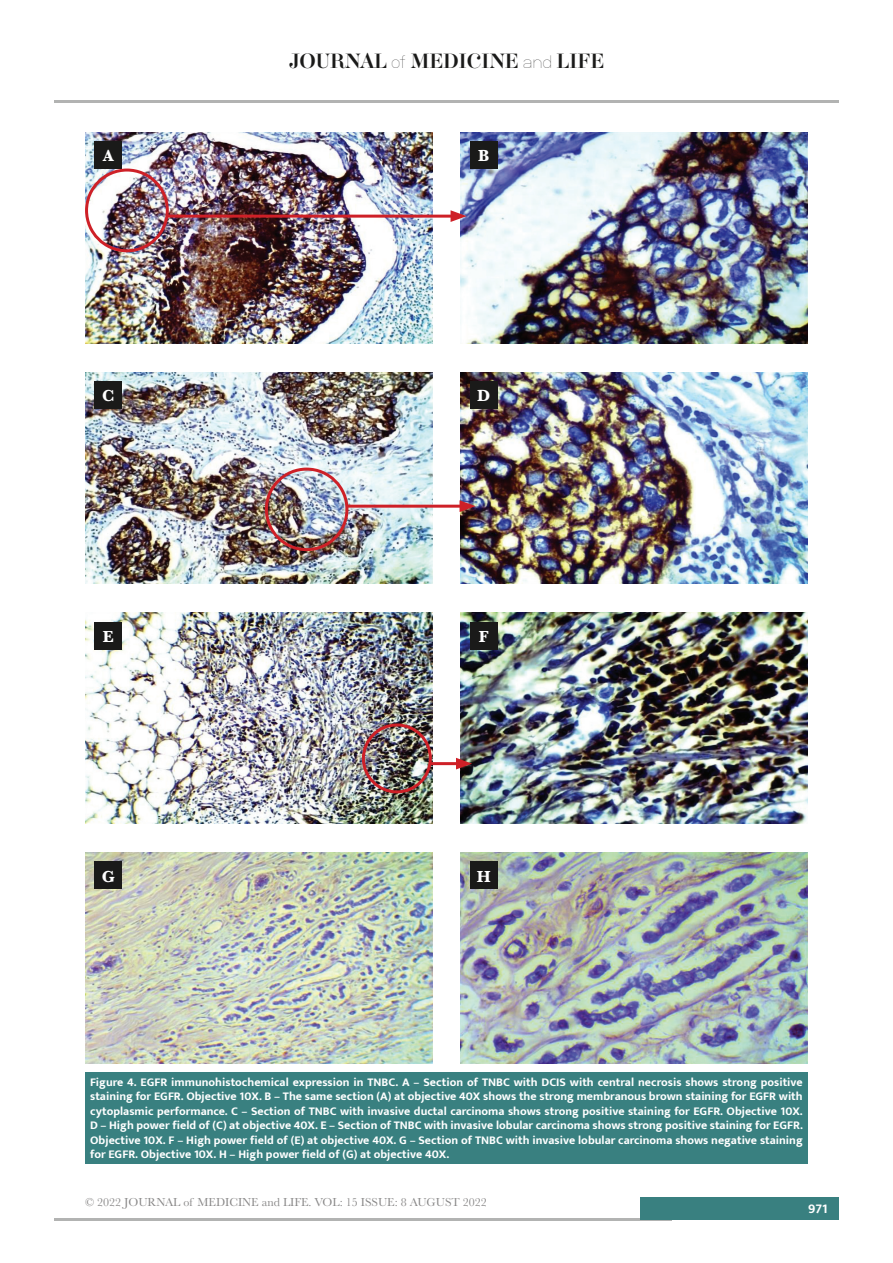
<style>
.page{position:relative;width:893px;height:1263px;background:#fff}
.page>*{position:absolute;margin:0;border:0;box-sizing:border-box;transform-origin:0 0}
.t1{font:18px "Aker Brygge Display";color:#1a1a19}
.t2{font:700 16.65px "Baskerville";color:#fff}
.t3{font:700 13.5px "Mukta";color:#fff}
.legenda_tabel{font:700 12px/14.4px "Mukta";color:#fff;text-align:justify}
.t4{font:12px "Baskerville";color:#888787}
.s1{font-family:"Neubau Grotesk Lei"}
</style>
<div class="page">
<hr style="left:54px;top:1218px;width:618px;height:2px;background:#b2b3b2">
<div style="left:641px;top:1198px;width:198px;height:22px;background:#398080"></div>
<hr style="left:54px;top:100px;width:785px;height:2px;background:#b2b3b2">
<div style="left:85px;top:1072px;width:723px;height:92px;background:#398080"></div>
<img style="left:85px;top:132px;width:348px;height:212px">
<img style="left:460px;top:132px;width:348px;height:212px">
<img style="left:85px;top:372px;width:348px;height:212px">
<img style="left:460px;top:372px;width:348px;height:212px">
<img style="left:85px;top:612px;width:348px;height:212px">
<img style="left:460px;top:612px;width:348px;height:212px">
<img style="left:85px;top:852px;width:348px;height:212px">
<img style="left:460px;top:852px;width:348px;height:212px">
<div style="left:95px;top:141px;width:27px;height:28px;background:#1a1a19"></div>
<div style="left:95px;top:381px;width:27px;height:28px;background:#1a1a19"></div>
<div style="left:95px;top:622px;width:27px;height:28px;background:#1a1a19"></div>
<div style="left:95px;top:861px;width:27px;height:28px;background:#1a1a19"></div>
<div style="left:470px;top:141px;width:28px;height:28px;background:#1a1a19"></div>
<div style="left:470px;top:381px;width:28px;height:28px;background:#1a1a19"></div>
<div style="left:470px;top:622px;width:28px;height:28px;background:#1a1a19"></div>
<div style="left:470px;top:861px;width:28px;height:28px;background:#1a1a19"></div>
<div style="left:85px;top:169px;width:84px;height:83px;border:3px solid #ce2027;border-radius:50%"></div>
<div style="left:265px;top:468px;width:83px;height:83px;border:3px solid #ce2027;border-radius:50%"></div>
<hr style="left:167px;top:215px;width:289px;height:3px;background:#ce2027">
<svg style="left:451px;top:210px;width:16px;height:12px"></svg>
<hr style="left:346px;top:505px;width:119px;height:3px;background:#ce2027">
<svg style="left:459px;top:500px;width:17px;height:12px"></svg>
<div style="left:362px;top:723px;width:70px;height:70px;border:3px solid #ce2027;border-radius:50%"></div>
<hr style="left:430px;top:762px;width:32px;height:3px;background:#ce2027">
<svg style="left:456px;top:758px;width:16px;height:11px"></svg>
<h1 class="t1" style="left:289px;top:49px;width:317px">JOURNAL <span class="s1">of</span> MEDICINE <span class="s1">and</span> LIFE</h1>
<p class="t2" style="left:103px;top:144px;width:12px">A</p>
<p class="t2" style="left:478px;top:144px;width:13px">B</p>
<p class="t2" style="left:102px;top:384px;width:14px">C</p>
<p class="t2" style="left:477px;top:384px;width:15px">D</p>
<p class="t2" style="left:103px;top:625px;width:13px">E</p>
<p class="t2" style="left:479px;top:625px;width:11px">F</p>
<p class="t2" style="left:102px;top:864px;width:15px">G</p>
<p class="t2" style="left:477px;top:864px;width:15px">H</p>
<p class="legenda_tabel" style="left:90px;top:1074px;width:714px">Figure 4. EGFR immunohistochemical expression in TNBC. A – Section of TNBC with DCIS with central necrosis shows strong positive staining for EGFR. Objective 10X. B – The same section (A) at objective 40X shows the strong membranous brown staining for EGFR with cytoplasmic performance. C – Section of TNBC with invasive ductal carcinoma shows strong positive staining for EGFR. Objective 10X.<br>D – High power field of (C) at objective 40X. E – Section of TNBC with invasive lobular carcinoma shows strong positive staining for EGFR.<br>Objective 10X. F – High power field of (E) at objective 40X. G – Section of TNBC with invasive lobular carcinoma shows negative staining for EGFR. Objective 10X. H – High power field of (G) at objective 40X.</p>
<p class="t4" style="left:85px;top:1195px;width:403px">© 2022 JOURNAL of MEDICINE and LIFE. VOL: 15 ISSUE: 8 AUGUST 2022</p>
<p class="t3" style="left:808px;top:1200px;width:21px">971</p>
</div>
